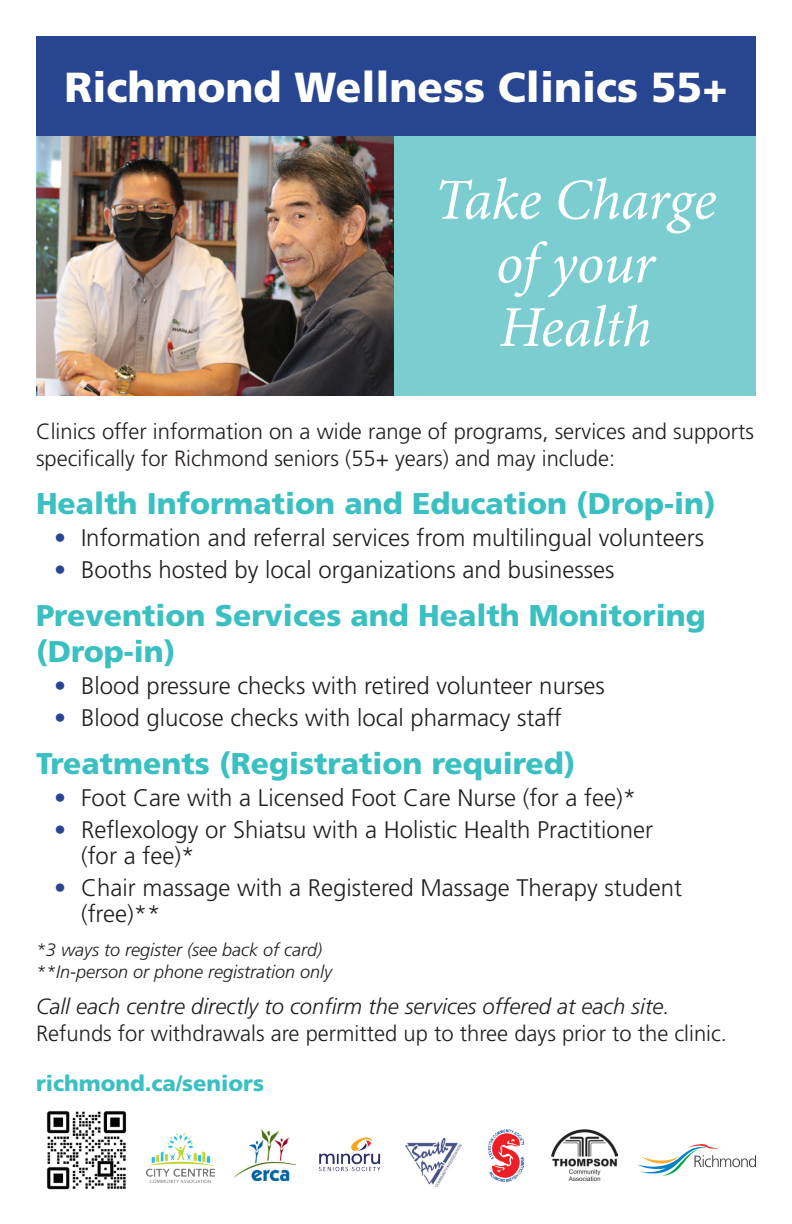
<style>
.page{position:relative;width:792px;height:1224px;background:#fff}
.page>*{position:absolute;margin:0;border:0;box-sizing:border-box;transform-origin:0 0}
.t1{font:italic 58px/63.6px "Minion Pro";letter-spacing:-.01em;color:#fff;text-align:center}
.t2{font:900 42px "Frutiger LT Std";color:#fff}
.t3{font:900 30px/36px "Frutiger LT Std";color:#3ac0c1}
.t4{font:300 24px/26px "Frutiger LT Std";color:#231f20}
.t5{font:300 22px/26.4px "Frutiger LT Std";color:#231f20}
.t6{font:italic 300 22px "Frutiger LT Std";color:#231f20}
.t7{font:900 22px "Frutiger LT Std";color:#3ac0c1}
.t8{font:italic 300 18px/22.4px "Frutiger LT Std";color:#231f20}
.s1{color:#284591}
</style>
<div class="page">
<img style="left:36px;top:136px;width:359px;height:260px">
<svg style="left:638px;top:1144px;width:118px;height:32px"></svg>
<img style="left:47px;top:1111px;width:80px;height:79px">
<div style="left:395px;top:135px;width:361px;height:261px;background:#7bcdcf"></div>
<div style="left:36px;top:36px;width:720px;height:100px;background:#284591"></div>
<img style="left:405px;top:1137px;width:57px;height:50px">
<img style="left:489px;top:1130px;width:35px;height:51px">
<img style="left:319px;top:1137px;width:62px;height:35px">
<img style="left:234px;top:1129px;width:62px;height:51px">
<img style="left:146px;top:1134px;width:68px;height:48px">
<img style="left:551px;top:1130px;width:67px;height:50px">
<h2 class="t2" style="left:64px;top:62px;width:665px">Richmond Wellness Clinics 55+</h2>
<h1 class="t1" style="left:434px;top:168px;width:284px">Take Charge of your<br>Health</h1>
<p class="t5" style="left:36px;top:419px;width:719px">Clinics offer information on a wide range of programs, services and supports specifically for Richmond seniors (55+ years) and may include:</p>
<p class="t3" style="left:36px;top:485px;width:681px">Health Information and Education (Drop-in)</p>
<p class="t4" style="left:54px;top:525px;width:652px"><span class="s1">•</span> Information and referral services from multilingual volunteers</p>
<p class="t4" style="left:54px;top:557px;width:562px"><span class="s1">•</span> Booths hosted by local organizations and businesses</p>
<p class="t3" style="left:36px;top:597px;width:671px">Prevention Services and Health Monitoring (Drop-in)</p>
<p class="t4" style="left:54px;top:673px;width:552px"><span class="s1">•</span> Blood pressure checks with retired volunteer nurses</p>
<p class="t4" style="left:54px;top:705px;width:509px"><span class="s1">•</span> Blood glucose checks with local pharmacy staff</p>
<p class="t3" style="left:36px;top:745px;width:541px">Treatments (Registration required)</p>
<p class="t4" style="left:54px;top:785px;width:584px"><span class="s1">•</span> Foot Care with a Licensed Foot Care Nurse (for a fee)*</p>
<p class="t4" style="left:81px;top:817px;width:574px;text-indent:-27px"><span class="s1">•</span> Reflexology or Shiatsu with a Holistic Health Practitioner (for a fee)*</p>
<p class="t4" style="left:81px;top:875px;width:603px;text-indent:-27px"><span class="s1">•</span> Chair massage with a Registered Massage Therapy student (free)**</p>
<p class="t8" style="left:36px;top:938px;width:298px">*3 ways to register (see back of card) **In-person or phone registration only</p>
<p class="t6" style="left:36px;top:994px;width:635px">Call each centre directly to confirm the services offered at each site.</p>
<p class="t5" style="left:36px;top:1020px;width:693px">Refunds for withdrawals are permitted up to three days prior to the clinic.</p>
<p class="t7" style="left:36px;top:1070px;width:230px">richmond.ca/seniors</p>
</div>
